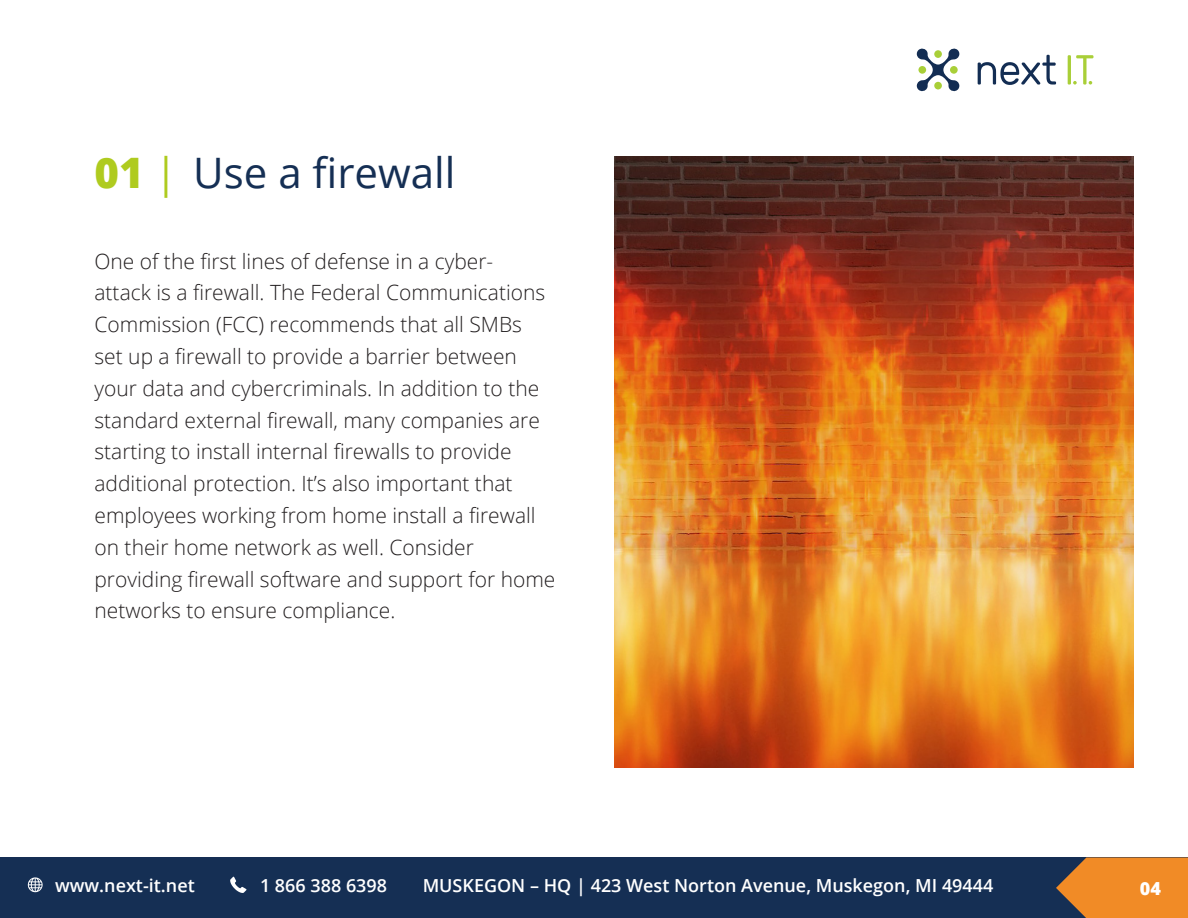
<style>
.page{position:relative;width:1188px;height:918px;background:#fff}
.page>*{position:absolute;margin:0;border:0;box-sizing:border-box;transform-origin:0 0}
.t1{font:42px "Open Sans";color:#152f54}
.t2{font:300 21px/31.8px "Open Sans";color:#231f20}
.t3{font:600 18px "Open Sans";color:#fff}
.t4{font:800 18px "Open Sans";color:#fff}
.s1{font-weight:800;color:#afcb1f}
.s2{color:#afcb1f}
</style>
<div class="page">
<div style="left:0;top:858px;width:1188px;height:60px;background:#152f54"></div>
<svg style="left:1056px;top:858px;width:132px;height:60px;background:#d7802b"></svg>
<svg style="left:28px;top:877px;width:15px;height:15px"></svg>
<svg style="left:230px;top:877px;width:16px;height:16px"></svg>
<svg style="left:916px;top:48px;width:44px;height:44px"></svg>
<svg style="left:978px;top:55px;width:78px;height:30px"></svg>
<hr style="left:1068px;top:55px;width:3px;height:30px;background:#a9cf38">
<svg style="left:1073px;top:55px;width:21px;height:30px"></svg>
<img style="left:614px;top:156px;width:520px;height:611px">
<p class="t1" style="left:94px;top:144px;width:362px"><span class="s1">01</span> <span class="s2">|</span> Use a firewall</p>
<p class="t2" style="left:94px;top:245px;width:462px">One of the first lines of defense in a cyber-<br>attack is a firewall. The Federal Communications Commission (FCC) recommends that all SMBs set up a firewall to provide a barrier between your data and cybercriminals. In addition to the standard external firewall, many companies are starting to install internal firewalls to provide additional protection. It’s also important that employees working from home install a firewall on their home network as well. Consider providing firewall software and support for home networks to ensure compliance.</p>
<p class="t3" style="left:55px;top:873px;width:141px">www.next-it.net</p>
<p class="t3" style="left:260px;top:873px;width:129px">1 866 388 6398</p>
<p class="t3" style="left:423px;top:873px;width:572px">MUSKEGON – HQ | 423 West Norton Avenue, Muskegon, MI 49444</p>
<p class="t4" style="left:1140px;top:875px;width:23px">04</p>
</div>
